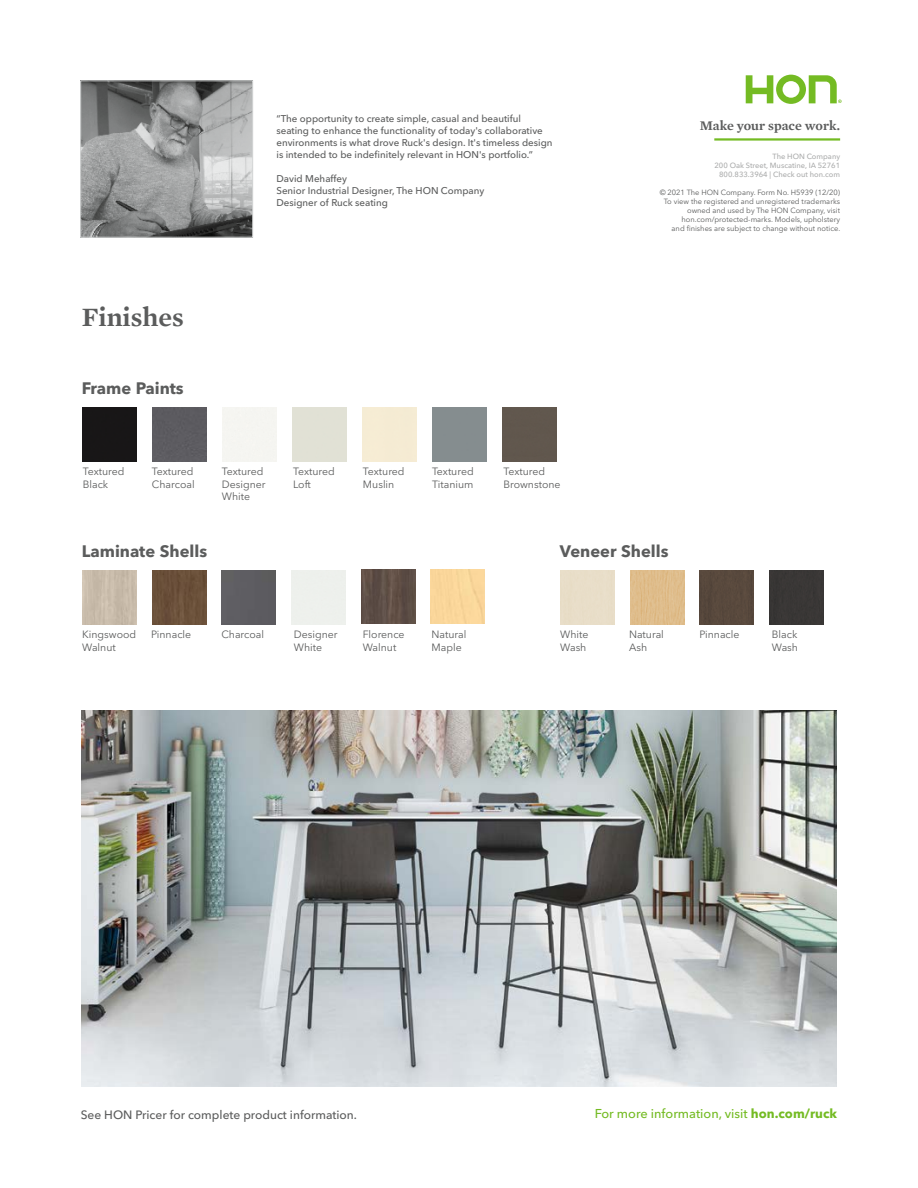
<style>
.page{position:relative;width:918px;height:1188px;background:#fff}
.page>*{position:absolute;margin:0;border:0;box-sizing:border-box;transform-origin:0 0}
.t1{font:600 27px "Mercury Text G1";color:#5b5c5c}
.t2{font:700 16.5px "Avenir Next LT Pro";color:#5b5c5c}
.t3{font:600 13.5px "Mercury Text G1";color:#5b5c5c}
.t4{font:500 12.75px "Avenir Next LT Pro";color:#74bb23}
.t5{font:500 12px "Avenir Next LT Pro";color:#5b5c5c}
.t6{font:10.5px/12.6px "Avenir Next LT Pro";color:#5b5c5c}
.t7{font:500 9.75px/12px "Avenir Next LT Pro";color:#5b5c5c}
.t8{font:7.5px/9px "Avenir Next LT Pro";color:#5b5c5c;text-align:right}
.t9{font:500 7.5px/9px "Avenir Next LT Pro";color:#acadad;text-align:right}
.s1{font-weight:700}
</style>
<div class="page">
<img style="left:82px;top:711px;width:754px;height:375px">
<svg style="left:746px;top:75px;width:96px;height:29px"></svg>
<hr style="left:714px;top:138px;width:126px;height:3px;background:#74bb23">
<img style="left:82px;top:82px;width:169px;height:154px">
<div style="left:80px;top:80px;width:173px;height:158px;border:1px solid #d4d6d6"></div>
<div style="left:152px;top:570px;width:54px;height:54px;background:#6b503a"></div>
<div style="left:222px;top:570px;width:54px;height:54px;background:#5e5d62"></div>
<img style="left:82px;top:570px;width:54px;height:54px">
<img style="left:362px;top:570px;width:54px;height:54px">
<div style="left:82px;top:407px;width:54px;height:54px;background:#181617"></div>
<div style="left:152px;top:407px;width:54px;height:54px;background:#5c5b60"></div>
<div style="left:502px;top:407px;width:54px;height:54px;background:#61574d"></div>
<div style="left:431px;top:570px;width:54px;height:54px;background:#fad79b"></div>
<img style="left:630px;top:570px;width:54px;height:54px">
<div style="left:770px;top:570px;width:54px;height:54px;background:#393736"></div>
<div style="left:700px;top:570px;width:54px;height:54px;background:#58483d"></div>
<h1 class="t1" style="left:82px;top:297px;width:104px">Finishes</h1>
<h2 class="t2" style="left:82px;top:378px;width:103px">Frame Paints</h2>
<p class="t7" style="left:276px;top:113px;width:278px">“The opportunity to create simple, casual and beautiful seating to enhance the functionality of today's collaborative environments is what drove Ruck's design. It's timeless design is intended to be indefinitely relevant in HON's portfolio.”</p>
<p class="t7" style="left:276px;top:173px;width:209px">David Mehaffey<br>Senior Industrial Designer, The HON Company<br>Designer of Ruck seating</p>
<p class="t6" style="left:83px;top:465px;width:43px">Textured<br>Black</p>
<p class="t6" style="left:152px;top:465px;width:44px">Textured<br>Charcoal</p>
<p class="t6" style="left:222px;top:465px;width:45px">Textured<br>Designer<br>White</p>
<p class="t6" style="left:503px;top:465px;width:59px">Textured<br>Brownstone</p>
<p class="t6" style="left:293px;top:465px;width:43px">Textured<br>Loft</p>
<p class="t6" style="left:363px;top:465px;width:43px">Textured<br>Muslin</p>
<p class="t6" style="left:432px;top:465px;width:43px">Textured<br>Titanium</p>
<h3 class="t3" style="left:700px;top:115px;width:142px">Make your space work.</h3>
<p class="t9" style="left:714px;top:152px;width:127px">The HON Company<br>200 Oak Street, Muscatine, IA 52761<br>800.833.3964 | Check out hon.com</p>
<p class="t8" style="left:660px;top:188px;width:182px">© 2021 The HON Company. Form No. H5939 (12/20)<br>To view the registered and unregistered trademarks owned and used by The HON Company, visit hon.com/protected-marks. Models, upholstery<br>and finishes are subject to change without notice.</p>
<h2 class="t2" style="left:82px;top:541px;width:127px">Laminate Shells</h2>
<h2 class="t2" style="left:560px;top:541px;width:110px">Veneer Shells</h2>
<p class="t6" style="left:151px;top:628px;width:42px">Pinnacle</p>
<p class="t6" style="left:221px;top:628px;width:44px">Charcoal</p>
<p class="t6" style="left:82px;top:628px;width:55px">Kingswood<br>Walnut</p>
<p class="t6" style="left:294px;top:628px;width:45px">Designer<br>White</p>
<p class="t6" style="left:363px;top:628px;width:43px">Florence<br>Walnut</p>
<p class="t6" style="left:432px;top:628px;width:36px">Natural<br>Maple</p>
<p class="t6" style="left:560px;top:628px;width:30px">White<br>Wash</p>
<p class="t6" style="left:772px;top:628px;width:28px">Black<br>Wash</p>
<p class="t6" style="left:629px;top:628px;width:36px">Natural<br>Ash</p>
<p class="t6" style="left:699px;top:628px;width:42px">Pinnacle</p>
<p class="t5" style="left:81px;top:1108px;width:278px">See HON Pricer for complete product information.</p>
<h3 class="t4" style="left:595px;top:1106px;width:244px">For more information, visit <span class="s1">hon.com/ruck</span></h3>
</div>
